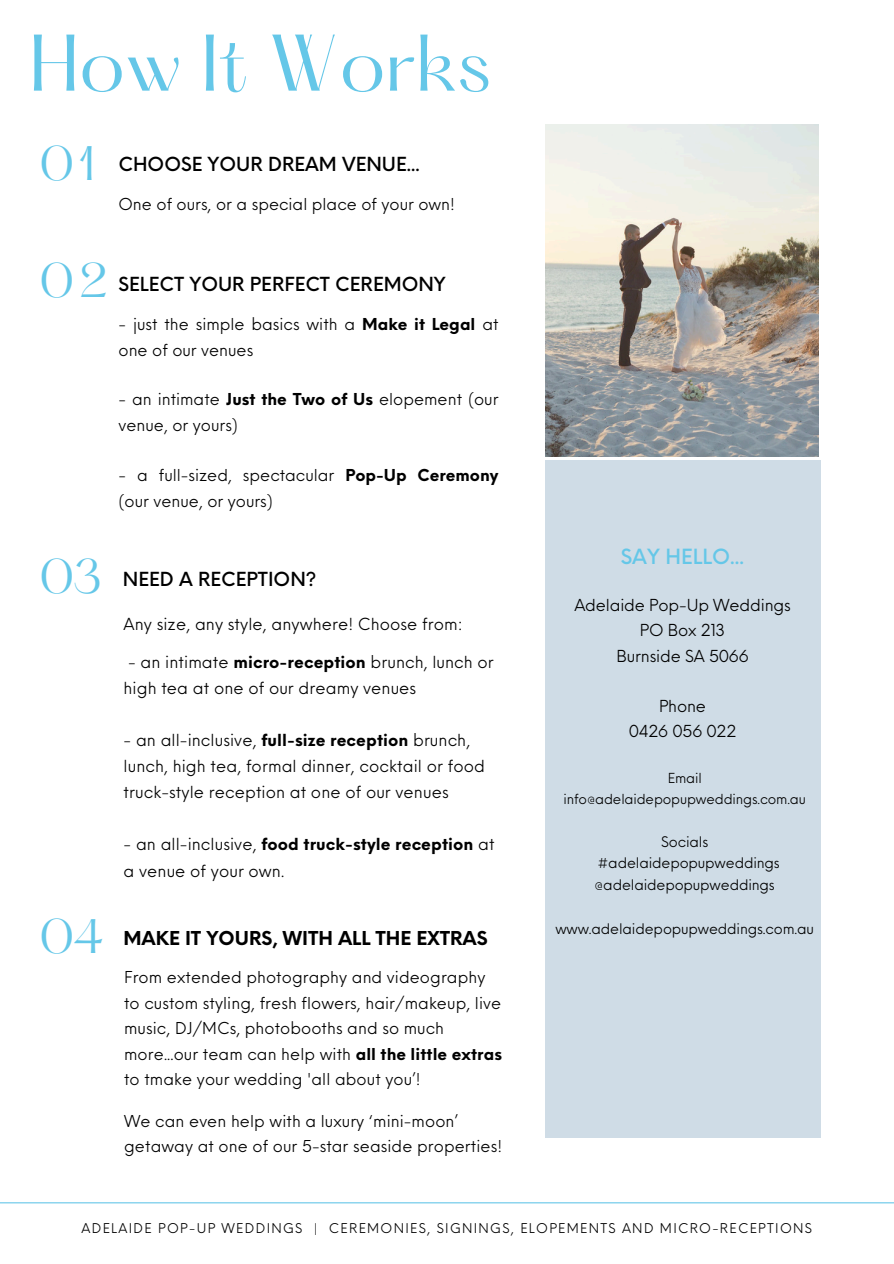
<style>
.page{position:relative;width:894px;height:1264px;background:#fff}
.page>*{position:absolute;margin:0;border:0;box-sizing:border-box;transform-origin:0 0}
.t1{font:70.05px "Hatton";color:#65c7e8}
.t2{font:42.3px "Hatton";letter-spacing:.02em;color:#65c7e8}
.t3{font:500 20.4px "Neue Einstellung";color:#65c7e8}
.t4{font:500 18.9px "Neue Einstellung";color:#000}
.t5{font:700 18.75px "Neue Einstellung";color:#000}
.t6{font:16.2px/25.2px "Neue Einstellung";letter-spacing:.005em;color:#000}
.t7{font:16.05px/25.5px "Neue Einstellung";letter-spacing:.005em;color:#000}
.t8{font:14.25px "Neue Einstellung";letter-spacing:-.01em;color:#000}
.t9{font:13.5px/20.9px "Neue Einstellung";letter-spacing:-.01em;color:#000;text-align:center}
.t10{font:13.2px "Neue Einstellung";letter-spacing:.1em;color:#000}
.s1{font-weight:700}
</style>
<div class="page">
<img style="left:545px;top:124px;width:273px;height:332px">
<div style="left:545px;top:460px;width:275px;height:677px;background:#cfdce6"></div>
<hr style="left:0;top:1202px;width:893px;height:1px;background:#65c7e8">
<p class="t1" style="left:29px;top:30px;width:463px">How It Works</p>
<h4 class="t2" style="left:39px;top:143px;width:58px">01</h4>
<h4 class="t4" style="left:118px;top:147px;width:302px">CHOOSE YOUR DREAM VENUE...</h4>
<h5 class="t7" style="left:118px;top:190px;width:338px">One of ours, or a special place of your own!</h5>
<p class="t2" style="left:39px;top:261px;width:70px">02</p>
<p class="t4" style="left:118px;top:267px;width:329px">SELECT YOUR PERFECT CEREMONY</p>
<p class="t7" style="left:118px;top:309px;width:381px">- just the simple basics with a <span class="s1">Make it Legal</span> at one of our venues</p>
<p class="t7" style="left:118px;top:385px;width:381px">- an intimate <span class="s1">Just the Two of Us</span> elopement (our venue, or yours)</p>
<p class="t7" style="left:118px;top:460px;width:381px">- a full-sized, spectacular <span class="s1">Pop-Up Ceremony </span>(our venue, or yours)</p>
<h2 class="t2" style="left:39px;top:557px;width:64px">03</h2>
<h4 class="t2" style="left:39px;top:916px;width:66px">04</h4>
<h2 class="t4" style="left:123px;top:562px;width:195px">NEED A RECEPTION?</h2>
<h2 class="t6" style="left:124px;top:610px;width:340px">Any size, any style, anywhere! Choose from:</h2>
<h4 class="t6" style="left:124px;top:646px;width:371px;line-height:26.5px">- an intimate <span class="s1">micro-reception</span> brunch, lunch or high tea at one of our dreamy venues</h4>
<h4 class="t6" style="left:124px;top:725px;width:362px;line-height:26.2px">- an all-inclusive, <span class="s1">full-size reception</span> brunch, lunch, high tea, formal dinner, cocktail or food truck-style reception at one of our venues</h4>
<h4 class="t6" style="left:124px;top:829px;width:372px;line-height:26.5px">- an all-inclusive, <span class="s1">food truck-style reception</span> at a venue of your own.</h4>
<p class="t5" style="left:123px;top:921px;width:366px">MAKE IT YOURS, WITH ALL THE EXTRAS</p>
<h4 class="t7" style="left:124px;top:962px;width:379px">From extended photography and videography to custom styling, fresh flowers, hair/makeup, live music, DJ/MCs, photobooths and so much more...our team can help with <span class="s1">all the little extras </span>to tmake your wedding 'all about you’!</h4>
<h4 class="t7" style="left:124px;top:1106px;width:379px">We can even help with a luxury ‘mini-moon’ getaway at one of our 5-star seaside properties!</h4>
<h1 class="t3" style="left:620px;top:538px;width:125px">SAY HELLO...</h1>
<p class="t6" style="left:574px;top:591px;width:218px;text-align:center">Adelaide Pop-Up Weddings<br>PO Box 213<br>Burnside SA 5066</p>
<h2 class="t6" style="left:628px;top:691px;width:109px;text-align:center">Phone<br>0426 056 022</h2>
<h4 class="t9" style="left:563px;top:766px;width:244px">Email info@adelaidepopupweddings.com.au</h4>
<h4 class="t8" style="left:661px;top:828px;width:48px">Socials</h4>
<h4 class="t8" style="left:597px;top:850px;width:184px">#adelaidepopupweddings</h4>
<h4 class="t8" style="left:594px;top:872px;width:182px">@adelaidepopupweddings</h4>
<p class="t8" style="left:555px;top:916px;width:260px">www.adelaidepopupweddings.com.au</p>
<p class="t10" style="left:81px;top:1216px;width:732px">ADELAIDE POP-UP WEDDINGS | CEREMONIES, SIGNINGS, ELOPEMENTS AND MICRO-RECEPTIONS</p>
</div>
